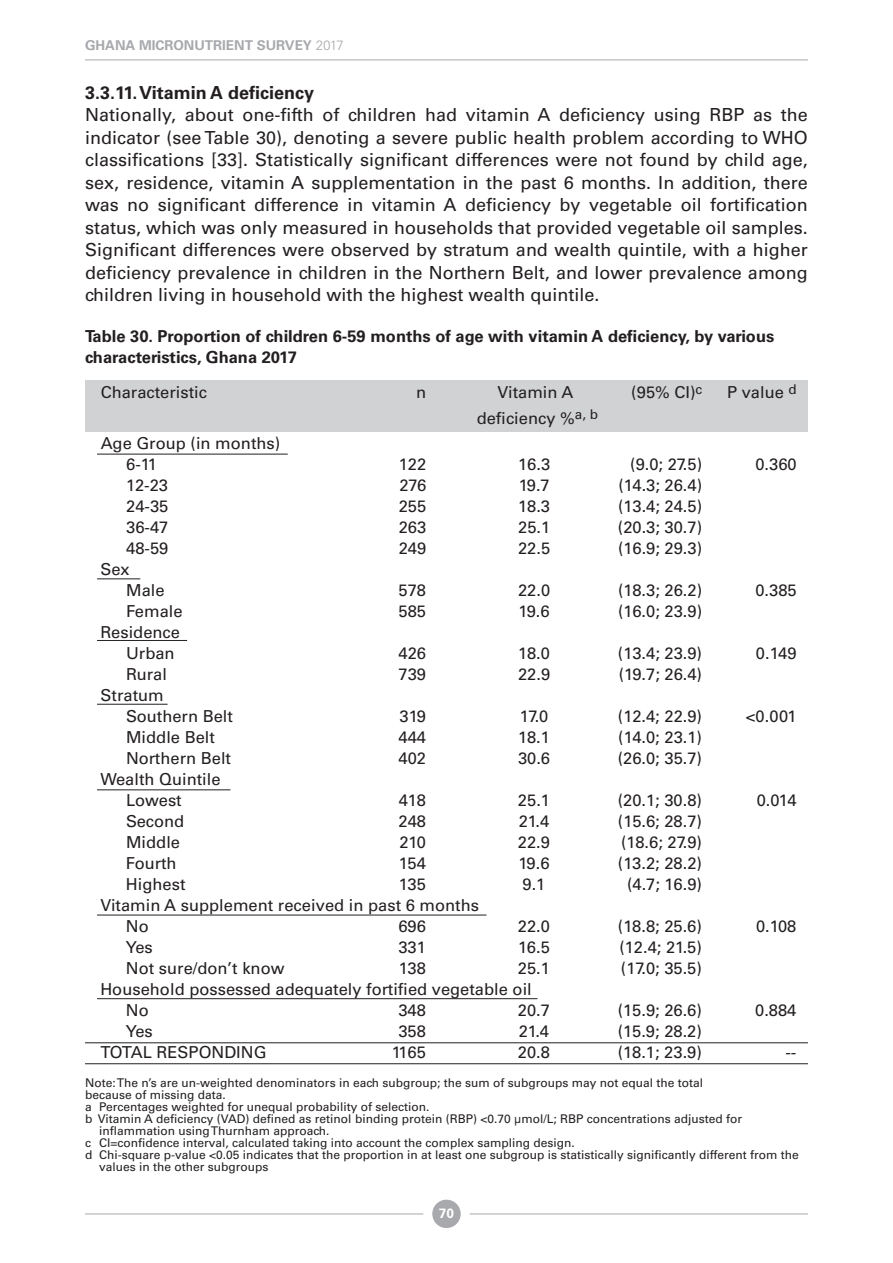
<style>
.page{position:relative;width:893px;height:1263px;background:#fff}
.page>*{position:absolute;margin:0;border:0;box-sizing:border-box;transform-origin:0 0}
.t1{font:18px/22.5px "Univers";color:#231f20;text-align:justify}
.t2{font:700 18px "Univers";color:#231f20}
.t3{font:16.5px/21px "Univers";color:#231f20}
.t4{font:700 16.5px/21px "Univers";color:#231f20}
.t5{font:700 13.5px "Univers";color:#a8a9ad}
.t6{font:700 13.5px "Univers";color:#fff}
.t7{font:12px "Univers";color:#231f20}
.s1{font-weight:300}
</style>
<div class="page">
<hr style="left:85px;top:1213px;width:723px;height:1px;background:#a8a9ad">
<div style="left:423px;top:1198px;width:47px;height:33px;background:#fff;border-radius:50%"></div>
<div style="left:432px;top:1200px;width:29px;height:28px;background:#a8a9ad;border-radius:50%"></div>
<hr style="left:85px;top:60px;width:723px;height:1px;background:#a8a9ad">
<div style="left:85px;top:380px;width:723px;height:52px;background:#d1d2d4"></div>
<hr style="left:97px;top:454px;width:191px;height:1px;background:#231f20">
<hr style="left:97px;top:578px;width:43px;height:1px;background:#231f20">
<hr style="left:97px;top:789px;width:133px;height:1px;background:#231f20">
<hr style="left:97px;top:704px;width:71px;height:1px;background:#231f20">
<hr style="left:97px;top:640px;width:90px;height:1px;background:#231f20">
<hr style="left:97px;top:915px;width:389px;height:1px;background:#231f20">
<hr style="left:97px;top:998px;width:440px;height:1px;background:#231f20">
<hr style="left:85px;top:1063px;width:723px;height:1px;background:#231f20">
<hr style="left:85px;top:1042px;width:723px;height:1px;background:#231f20">
<p class="t5" style="left:85px;top:37px;width:260px">GHANA MICRONUTRIENT SURVEY <span class="s1">2017</span></p>
<p class="t2" style="left:85px;top:82px;width:231px">3.3.11. Vitamin A deficiency</p>
<p class="t1" style="left:85px;top:104px;width:724px">Nationally, about one-fifth of children had vitamin A deficiency using RBP as the indicator (see Table 30), denoting a severe public health problem according to WHO classifications [33]. Statistically significant differences were not found by child age, sex, residence, vitamin A supplementation in the past 6 months. In addition, there was no significant difference in vitamin A deficiency by vegetable oil fortification status, which was only measured in households that provided vegetable oil samples.<br>Significant differences were observed by stratum and wealth quintile, with a higher deficiency prevalence in children in the Northern Belt, and lower prevalence among children living in household with the highest wealth quintile.</p>
<p class="t4" style="left:85px;top:326px;width:691px">Table 30. Proportion of children 6-59 months of age with vitamin A deficiency, by various characteristics, Ghana 2017</p>
<p class="t3" style="left:101px;top:382px;width:108px">Characteristic</p>
<p class="t3" style="left:416px;top:382px;width:12px">n</p>
<p class="t3" style="left:497px;top:382px;width:77px">Vitamin A</p>
<p class="t3" style="left:631px;top:382px;width:72px">(95% CI)<sup>c</sup></p>
<p class="t3" style="left:727px;top:382px;width:71px">P value <sup>d</sup></p>
<p class="t3" style="left:477px;top:407px;width:123px">deficiency %<sup>a,</sup> <sup>b</sup></p>
<p class="t3" style="left:126px;top:433px;width:156px;text-indent:-25px">Age Group (in months)<br>6-11</p>
<p class="t3" style="left:399px;top:454px;width:29px">122</p>
<p class="t3" style="left:518px;top:454px;width:33px">16.3</p>
<p class="t3" style="left:630px;top:454px;width:74px">(9.0; 27.5)</p>
<p class="t3" style="left:755px;top:454px;width:43px">0.360</p>
<p class="t3" style="left:126px;top:475px;width:43px">12-23</p>
<p class="t3" style="left:399px;top:475px;width:28px">276</p>
<p class="t3" style="left:519px;top:475px;width:33px">19.7</p>
<p class="t3" style="left:618px;top:475px;width:85px">(14.3; 26.4)</p>
<p class="t3" style="left:126px;top:496px;width:44px">24-35</p>
<p class="t3" style="left:399px;top:496px;width:29px">255</p>
<p class="t3" style="left:518px;top:496px;width:33px">18.3</p>
<p class="t3" style="left:618px;top:496px;width:86px">(13.4; 24.5)</p>
<p class="t3" style="left:126px;top:517px;width:44px">36-47</p>
<p class="t3" style="left:399px;top:517px;width:29px">263</p>
<p class="t3" style="left:518px;top:517px;width:34px">25.1</p>
<p class="t3" style="left:618px;top:517px;width:86px">(20.3; 30.7)</p>
<p class="t3" style="left:126px;top:538px;width:44px">48-59</p>
<p class="t3" style="left:399px;top:538px;width:29px">249</p>
<p class="t3" style="left:518px;top:538px;width:34px">22.5</p>
<p class="t3" style="left:618px;top:538px;width:86px">(16.9; 29.3)</p>
<p class="t3" style="left:126px;top:559px;width:40px;text-indent:-25px">Sex<br>Male</p>
<p class="t3" style="left:399px;top:580px;width:29px">578</p>
<p class="t3" style="left:518px;top:580px;width:34px">22.0</p>
<p class="t3" style="left:618px;top:580px;width:86px">(18.3; 26.2)</p>
<p class="t3" style="left:755px;top:580px;width:43px">0.385</p>
<p class="t3" style="left:126px;top:601px;width:58px">Female</p>
<p class="t3" style="left:399px;top:601px;width:29px">585</p>
<p class="t3" style="left:519px;top:601px;width:33px">19.6</p>
<p class="t3" style="left:618px;top:601px;width:86px">(16.0; 23.9)</p>
<p class="t3" style="left:126px;top:622px;width:55px;text-indent:-25px">Residence<br>Urban</p>
<p class="t3" style="left:399px;top:643px;width:29px">426</p>
<p class="t3" style="left:518px;top:643px;width:33px">18.0</p>
<p class="t3" style="left:618px;top:643px;width:86px">(13.4; 23.9)</p>
<p class="t3" style="left:756px;top:643px;width:42px">0.149</p>
<p class="t3" style="left:126px;top:664px;width:42px">Rural</p>
<p class="t3" style="left:399px;top:664px;width:29px">739</p>
<p class="t3" style="left:518px;top:664px;width:34px">22.9</p>
<p class="t3" style="left:619px;top:664px;width:85px">(19.7; 26.4)</p>
<p class="t3" style="left:126px;top:685px;width:108px;text-indent:-25px">Stratum<br>Southern Belt</p>
<p class="t3" style="left:400px;top:706px;width:28px">319</p>
<p class="t3" style="left:520px;top:706px;width:30px">17.0</p>
<p class="t3" style="left:618px;top:706px;width:86px">(12.4; 22.9)</p>
<p class="t3" style="left:746px;top:706px;width:52px">&lt;0.001</p>
<p class="t3" style="left:126px;top:727px;width:90px">Middle Belt</p>
<p class="t3" style="left:399px;top:727px;width:29px">444</p>
<p class="t3" style="left:518px;top:727px;width:33px">18.1</p>
<p class="t3" style="left:618px;top:727px;width:85px">(14.0; 23.1)</p>
<p class="t3" style="left:126px;top:748px;width:107px">Northern Belt</p>
<p class="t3" style="left:399px;top:748px;width:29px">402</p>
<p class="t3" style="left:518px;top:748px;width:34px">30.6</p>
<p class="t3" style="left:618px;top:748px;width:86px">(26.0; 35.7)</p>
<p class="t3" style="left:126px;top:769px;width:96px;text-indent:-25px">Wealth Quintile<br>Lowest</p>
<p class="t3" style="left:399px;top:790px;width:29px">418</p>
<p class="t3" style="left:518px;top:790px;width:34px">25.1</p>
<p class="t3" style="left:618px;top:790px;width:86px">(20.1; 30.8)</p>
<p class="t3" style="left:757px;top:790px;width:41px">0.014</p>
<p class="t3" style="left:126px;top:811px;width:60px">Second</p>
<p class="t3" style="left:398px;top:811px;width:29px">248</p>
<p class="t3" style="left:519px;top:811px;width:32px">21.4</p>
<p class="t3" style="left:618px;top:811px;width:86px">(15.6; 28.7)</p>
<p class="t3" style="left:126px;top:832px;width:56px">Middle</p>
<p class="t3" style="left:399px;top:832px;width:28px">210</p>
<p class="t3" style="left:518px;top:832px;width:34px">22.9</p>
<p class="t3" style="left:621px;top:832px;width:82px">(18.6; 27.9)</p>
<p class="t3" style="left:126px;top:853px;width:52px">Fourth</p>
<p class="t3" style="left:399px;top:853px;width:29px">154</p>
<p class="t3" style="left:518px;top:853px;width:33px">19.6</p>
<p class="t3" style="left:618px;top:853px;width:86px">(13.2; 28.2)</p>
<p class="t3" style="left:126px;top:874px;width:61px">Highest</p>
<p class="t3" style="left:399px;top:874px;width:29px">135</p>
<p class="t3" style="left:522px;top:874px;width:24px">9.1</p>
<p class="t3" style="left:627px;top:874px;width:76px">(4.7; 16.9)</p>
<p class="t3" style="left:126px;top:895px;width:355px;text-indent:-26px">Vitamin A supplement received in past 6 months<br>No</p>
<p class="t3" style="left:398px;top:916px;width:29px">696</p>
<p class="t3" style="left:518px;top:916px;width:34px">22.0</p>
<p class="t3" style="left:618px;top:916px;width:86px">(18.8; 25.6)</p>
<p class="t3" style="left:756px;top:916px;width:42px">0.108</p>
<p class="t3" style="left:126px;top:937px;width:28px">Yes</p>
<p class="t3" style="left:398px;top:937px;width:29px">331</p>
<p class="t3" style="left:518px;top:937px;width:33px">16.5</p>
<p class="t3" style="left:619px;top:937px;width:84px">(12.4; 21.5)</p>
<p class="t3" style="left:126px;top:958px;width:160px">Not sure/don’t know</p>
<p class="t3" style="left:399px;top:958px;width:29px">138</p>
<p class="t3" style="left:518px;top:958px;width:34px">25.1</p>
<p class="t3" style="left:621px;top:958px;width:82px">(17.0; 35.5)</p>
<p class="t3" style="left:126px;top:979px;width:407px;text-indent:-26px">Household possessed adequately fortified vegetable oil<br>No</p>
<p class="t3" style="left:398px;top:1000px;width:29px">348</p>
<p class="t3" style="left:518px;top:1000px;width:34px">20.7</p>
<p class="t3" style="left:618px;top:1000px;width:86px">(15.9; 26.6)</p>
<p class="t3" style="left:755px;top:1000px;width:43px">0.884</p>
<p class="t3" style="left:126px;top:1021px;width:28px">Yes</p>
<p class="t3" style="left:398px;top:1021px;width:29px">358</p>
<p class="t3" style="left:519px;top:1021px;width:32px">21.4</p>
<p class="t3" style="left:618px;top:1021px;width:86px">(15.9; 28.2)</p>
<p class="t3" style="left:100px;top:1042px;width:168px">TOTAL RESPONDING</p>
<p class="t3" style="left:392px;top:1042px;width:36px">1165</p>
<p class="t3" style="left:518px;top:1042px;width:34px">20.8</p>
<p class="t3" style="left:618px;top:1042px;width:86px">(18.1; 23.9)</p>
<p class="t3" style="left:785px;top:1042px;width:12px">--</p>
<p class="t7" style="left:85px;top:1076px;width:620px">Note: The n’s are un-weighted denominators in each subgroup; the sum of subgroups may not equal the total</p>
<p class="t7" style="left:85px;top:1088px;width:142px">because of missing data.</p>
<p class="t7" style="left:85px;top:1100px;width:346px">a Percentages weighted for unequal probability of selection.</p>
<p class="t7" style="left:85px;top:1112px;width:658px">b Vitamin A deficiency (VAD) defined as retinol binding protein (RBP) &lt;0.70 µmol/L; RBP concentrations adjusted for</p>
<p class="t7" style="left:99px;top:1124px;width:232px">inflammation using Thurnham approach.</p>
<p class="t7" style="left:85px;top:1136px;width:491px">c CI=confidence interval, calculated taking into account the complex sampling design.</p>
<p class="t7" style="left:85px;top:1148px;width:715px">d Chi-square p-value &lt;0.05 indicates that the proportion in at least one subgroup is statistically significantly different from the</p>
<p class="t7" style="left:99px;top:1160px;width:171px">values in the other subgroups</p>
<p class="t6" style="left:439px;top:1205px;width:17px">70</p>
</div>
